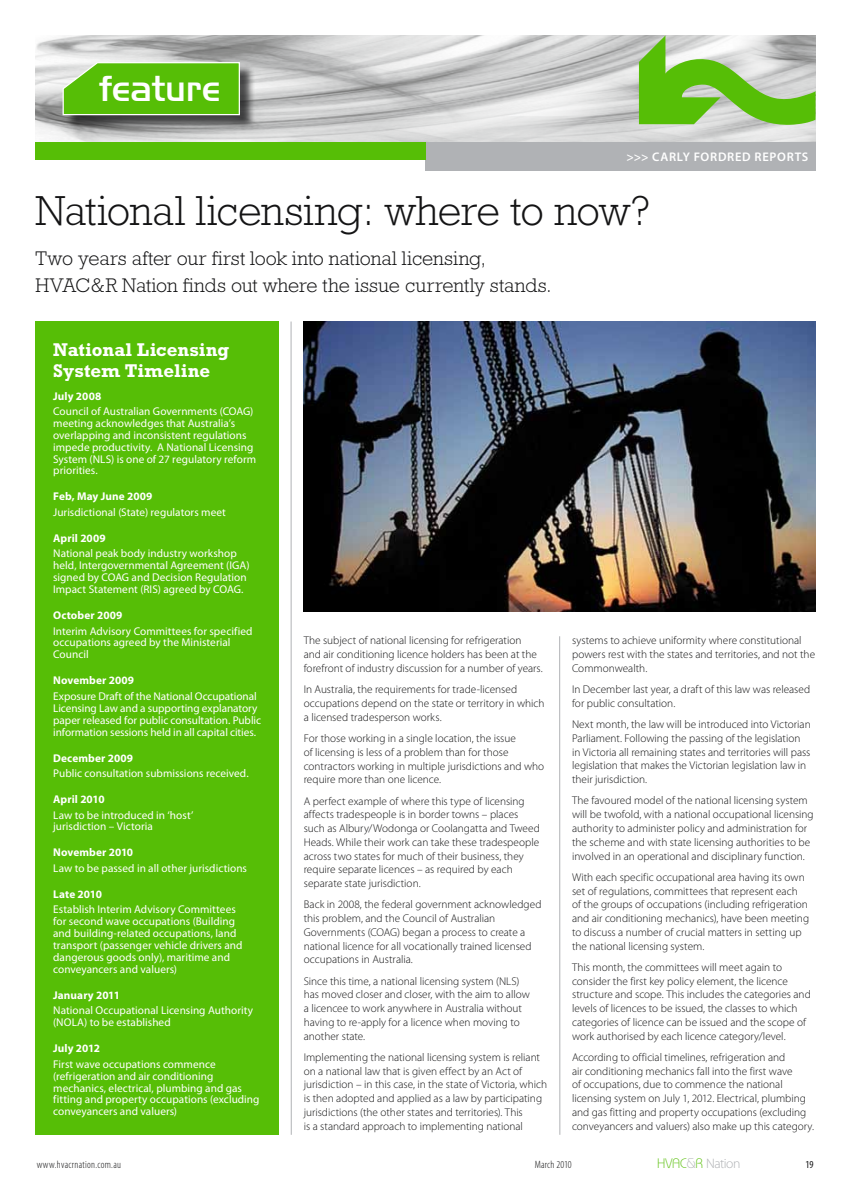
<style>
.page{position:relative;width:851px;height:1188px;background:#fff}
.page>*{position:absolute;margin:0;border:0;box-sizing:border-box;transform-origin:0 0}
.t1{font:300 42.5px "Rockwell";letter-spacing:-.015em;color:#141415}
.t2{font:300 35px "Aero";letter-spacing:-.015em;color:#fff}
.t3{font:300 20px/26.2px "Rockwell";letter-spacing:-.005em;color:#141415}
.t4{font:700 18.75px/21.2px "Rockwell";color:#fff}
.t5{font:300 13.75px "Myriad Pro";letter-spacing:-.04em;color:#b0b2b5}
.t6{font:600 12.5px "Myriad Pro";letter-spacing:.055em;color:#fff}
.t7{font:300 11.25px/13.8px "Myriad Pro";color:#141415}
.t8{font:11.25px/11.9px "Myriad Pro";color:#fff}
.t9{font:700 11.25px "Myriad Pro";letter-spacing:.01em;color:#fff}
.t10{font:300 condensed 10.62px "Myriad Pro";letter-spacing:.025em;color:#141415}
.t11{font:condensed 10.62px "Myriad Pro";color:#141415}
.s1{font-family:"Bauhaus IT Cby BT";color:#56be06}
.s2{font-family:"Bauhaus IT Cby BT"}
</style>
<div class="page">
<hr style="left:291px;top:321px;width:1px;height:813px;background:#b0b2b5">
<hr style="left:559px;top:636px;width:1px;height:498px;background:#b0b2b5">
<img style="left:35px;top:35px;width:780px;height:107px">
<div style="left:425px;top:142px;width:390px;height:28px;background:#b0b2b5"></div>
<div style="left:35px;top:142px;width:390px;height:17px;background:#56be06"></div>
<div style="left:64px;top:64px;width:191px;height:66px;background:#141415;opacity:.75"></div>
<svg style="left:61px;top:61px;width:179px;height:55px;background:#69c224"></svg>
<svg style="left:639px;top:35px;width:176px;height:90px;background:#97c873"></svg>
<div style="left:35px;top:321px;width:244px;height:813px;background:#56be06"></div>
<img style="left:304px;top:321px;width:511px;height:290px">
<h2 class="t2" style="left:99px;top:67px;width:123px">feature</h2>
<p class="t6" style="left:626px;top:149px;width:183px">&gt;&gt;&gt; CARLY FORDRED REPORTS</p>
<h1 class="t1" style="left:35px;top:186px;width:616px">National licensing: where to now?</h1>
<h3 class="t3" style="left:35px;top:245px;width:517px">Two years after our first look into national licensing,<br>HVAC&amp;R Nation finds out where the issue currently stands.</h3>
<h3 class="t4" style="left:53px;top:338px;width:177px">National Licensing<br>System Timeline</h3>
<p class="t9" style="left:53px;top:389px;width:50px">July 2008</p>
<p class="t8" style="left:53px;top:405px;width:205px">Council of Australian Governments (COAG) meeting acknowledges that Australia’s overlapping and inconsistent regulations impede productivity. A National Licensing System (NLS) is one of 27 regulatory reform priorities.</p>
<p class="t9" style="left:53px;top:490px;width:101px">Feb, May June 2009</p>
<p class="t8" style="left:53px;top:506px;width:174px">Jurisdictional (State) regulators meet</p>
<p class="t9" style="left:53px;top:531px;width:54px">April 2009</p>
<p class="t8" style="left:53px;top:547px;width:198px">National peak body industry workshop held, Intergovernmental Agreement (IGA) signed by COAG and Decision Regulation Impact Statement (RIS) agreed by COAG.</p>
<p class="t9" style="left:53px;top:609px;width:71px">October 2009</p>
<p class="t8" style="left:53px;top:625px;width:201px">Interim Advisory Committees for specified occupations agreed by the Ministerial<br>Council</p>
<p class="t9" style="left:53px;top:674px;width:82px">November 2009</p>
<p class="t8" style="left:53px;top:690px;width:209px">Exposure Draft of the National Occupational Licensing Law and a supporting explanatory paper released for public consultation. Public information sessions held in all capital cities.</p>
<p class="t9" style="left:53px;top:751px;width:81px">December 2009</p>
<p class="t8" style="left:53px;top:767px;width:197px">Public consultation submissions received.</p>
<p class="t9" style="left:53px;top:792px;width:53px">April 2010</p>
<p class="t8" style="left:53px;top:808px;width:142px">Law to be introduced in ‘host’ jurisdiction – Victoria</p>
<p class="t9" style="left:53px;top:846px;width:81px">November 2010</p>
<p class="t8" style="left:53px;top:862px;width:195px">Law to be passed in all other jurisdictions</p>
<p class="t9" style="left:53px;top:887px;width:50px">Late 2010</p>
<p class="t8" style="left:53px;top:903px;width:191px">Establish Interim Advisory Committees for second wave occupations (Building and building-related occupations, land transport (passenger vehicle drivers and dangerous goods only), maritime and conveyancers and valuers)</p>
<p class="t9" style="left:53px;top:988px;width:68px">January 2011</p>
<p class="t8" style="left:53px;top:1004px;width:201px">National Occupational Licensing Authority (NOLA) to be established</p>
<p class="t9" style="left:53px;top:1041px;width:48px">July 2012</p>
<p class="t8" style="left:53px;top:1057px;width:208px">First wave occupations commence (refrigeration and air conditioning mechanics, electrical, plumbing and gas fitting and property occupations (excluding conveyancers and valuers)</p>
<p class="t7" style="left:304px;top:633px;width:240px">The subject of national licensing for refrigeration<br>and air conditioning licence holders has been at the forefront of industry discussion for a number of years.</p>
<p class="t7" style="left:304px;top:682px;width:242px">In Australia, the requirements for trade-licensed occupations depend on the state or territory in which a licensed tradesperson works.</p>
<p class="t7" style="left:304px;top:731px;width:242px">For those working in a single location, the issue<br>of licensing is less of a problem than for those contractors working in multiple jurisdictions and who require more than one licence.</p>
<p class="t7" style="left:304px;top:793px;width:237px">A perfect example of where this type of licensing affects tradespeople is in border towns – places such as Albury/Wodonga or Coolangatta and Tweed Heads. While their work can take these tradespeople across two states for much of their business, they require separate licences – as required by each separate state jurisdiction.</p>
<p class="t7" style="left:304px;top:897px;width:239px">Back in 2008, the federal government acknowledged this problem, and the Council of Australian Governments (COAG) began a process to create a national licence for all vocationally trained licensed occupations in Australia.</p>
<p class="t7" style="left:304px;top:973px;width:227px">Since this time, a national licensing system (NLS) has moved closer and closer, with the aim to allow a licencee to work anywhere in Australia without having to re-apply for a licence when moving to another state.</p>
<p class="t7" style="left:304px;top:1050px;width:245px">Implementing the national licensing system is reliant on a national law that is given effect by an Act of jurisdiction – in this case, in the state of Victoria, which is then adopted and applied as a law by participating jurisdictions (the other states and territories). This<br>is a standard approach to implementing national</p>
<p class="t7" style="left:572px;top:633px;width:244px">systems to achieve uniformity where constitutional powers rest with the states and territories, and not the<br>Commonwealth.</p>
<p class="t7" style="left:572px;top:682px;width:240px">In December last year, a draft of this law was released for public consultation.</p>
<p class="t7" style="left:572px;top:717px;width:240px">Next month, the law will be introduced into Victorian Parliament. Following the passing of the legislation in Victoria all remaining states and territories will pass legislation that makes the Victorian legislation law in their jurisdiction.</p>
<p class="t7" style="left:572px;top:793px;width:243px">The favoured model of the national licensing system will be twofold, with a national occupational licensing authority to administer policy and administration for the scheme and with state licensing authorities to be involved in an operational and disciplinary function.</p>
<p class="t7" style="left:572px;top:870px;width:238px">With each specific occupational area having its own set of regulations, committees that represent each of the groups of occupations (including refrigeration and air conditioning mechanics), have been meeting to discuss a number of crucial matters in setting up the national licensing system.</p>
<p class="t7" style="left:572px;top:960px;width:240px">This month, the committees will meet again to consider the first key policy element, the licence structure and scope. This includes the categories and levels of licences to be issued, the classes to which categories of licence can be issued and the scope of work authorised by each licence category/level.</p>
<p class="t7" style="left:572px;top:1050px;width:243px">According to official timelines, refrigeration and<br>air conditioning mechanics fall into the first wave<br>of occupations, due to commence the national licensing system on July 1, 2012. Electrical, plumbing and gas fitting and property occupations (excluding conveyancers and valuers) also make up this category.</p>
<p class="t10" style="left:37px;top:1158px;width:86px">www.hvacrnation.com.au</p>
<p class="t10" style="left:534px;top:1158px;width:38px">March 2010</p>
<p class="t5" style="left:657px;top:1155px;width:85px"><span class="s1">HVAC</span><span class="s2">&amp;</span><span class="s1">R</span> Nation</p>
<p class="t11" style="left:805px;top:1158px;width:9px">19</p>
</div>
